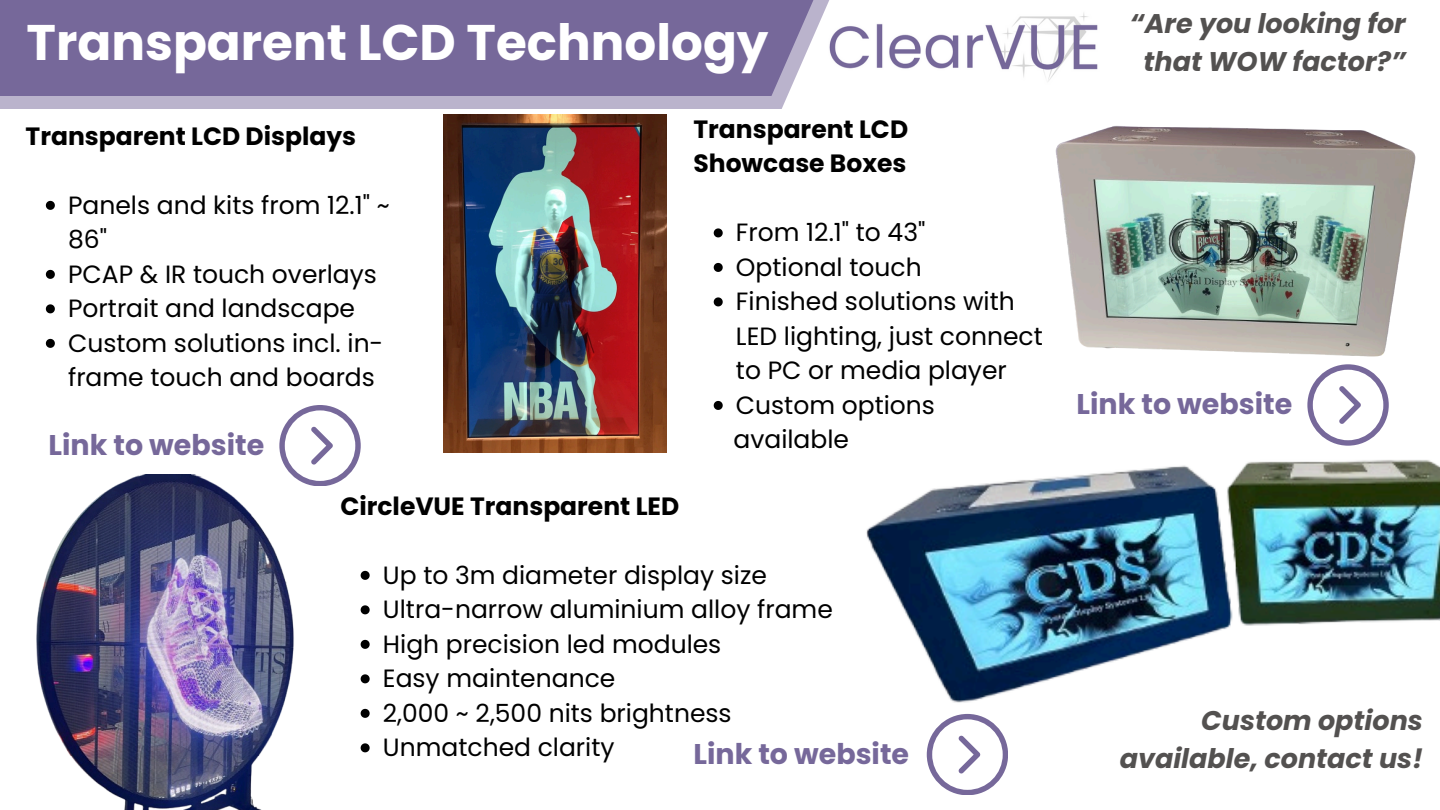
<style>
.page{position:relative;width:1440px;height:810px;background:#fff}
.page>*{position:absolute;margin:0;border:0;box-sizing:border-box;transform-origin:0 0}
.t1{font:700 50px "Poppins";color:#fff}
.t2{font:700 28.5px "Poppins";color:#76689a}
.t3{font:italic 700 27px/37.5px "Poppins";color:#535150;text-align:center}
.t4{font:25px/34.5px "Poppins";color:#000}
.t5{font:700 25px/34.5px "Poppins";color:#000}
</style>
<div class="page">
<svg style="left:0;top:0;width:830px;height:109px;background:#8275a3"></svg>
<img style="left:866px;top:398px;width:574px;height:360px">
<img style="left:1055px;top:125px;width:361px;height:232px">
<img style="left:444px;top:115px;width:222px;height:337px">
<svg style="left:1307px;top:364px;width:81px;height:81px"></svg>
<svg style="left:279px;top:405px;width:81px;height:81px"></svg>
<svg style="left:927px;top:714px;width:81px;height:81px"></svg>
<img style="left:826px;top:10px;width:272px;height:75px">
<svg style="left:46px;top:201px;width:9px;height:9px"></svg>
<svg style="left:46px;top:270px;width:9px;height:9px"></svg>
<svg style="left:46px;top:304px;width:9px;height:9px"></svg>
<svg style="left:46px;top:339px;width:9px;height:9px"></svg>
<svg style="left:714px;top:228px;width:9px;height:9px"></svg>
<svg style="left:714px;top:263px;width:9px;height:9px"></svg>
<svg style="left:714px;top:297px;width:9px;height:9px"></svg>
<svg style="left:714px;top:401px;width:9px;height:9px"></svg>
<svg style="left:361px;top:571px;width:9px;height:9px"></svg>
<svg style="left:361px;top:605px;width:9px;height:9px"></svg>
<svg style="left:361px;top:640px;width:9px;height:9px"></svg>
<svg style="left:361px;top:674px;width:9px;height:9px"></svg>
<svg style="left:361px;top:709px;width:9px;height:9px"></svg>
<svg style="left:361px;top:743px;width:9px;height:9px"></svg>
<img style="left:36px;top:475px;width:269px;height:335px">
<p class="t1" style="left:27px;top:8px;width:743px">Transparent LCD Technology</p>
<h3 class="t5" style="left:26px;top:119px;width:332px">Transparent LCD Displays</h3>
<p class="t4" style="left:68px;top:188px;width:323px">Panels and kits from 12.1" ~<br>86"</p>
<p class="t4" style="left:68px;top:257px;width:310px">PCAP &amp; IR touch overlays</p>
<p class="t4" style="left:68px;top:291px;width:288px">Portrait and landscape</p>
<p class="t4" style="left:68px;top:326px;width:317px">Custom solutions incl. in&shy;frame touch and boards</p>
<p class="t2" style="left:49px;top:425px;width:217px">Link to website</p>
<p class="t5" style="left:340px;top:489px;width:340px">CircleVUE Transparent LED</p>
<p class="t5" style="left:693px;top:112px;width:216px">Transparent LCD<br>Showcase Boxes</p>
<p class="t4" style="left:736px;top:215px;width:191px">From 12.1" to 43"</p>
<h3 class="t4" style="left:736px;top:250px;width:187px">Optional touch</h3>
<p class="t4" style="left:736px;top:284px;width:308px">Finished solutions with<br>LED lighting, just connect to PC or media player</p>
<p class="t4" style="left:736px;top:388px;width:201px">Custom options</p>
<p class="t4" style="left:734px;top:422px;width:117px">available</p>
<p class="t4" style="left:383px;top:558px;width:385px">Up to 3m diameter display size</p>
<h2 class="t4" style="left:383px;top:592px;width:451px">Ultra-narrow aluminium alloy frame</h2>
<p class="t4" style="left:383px;top:627px;width:340px">High precision led modules</p>
<p class="t4" style="left:383px;top:661px;width:234px">Easy maintenance</p>
<h2 class="t4" style="left:383px;top:696px;width:350px">2,000 ~ 2,500 nits brightness</h2>
<h2 class="t4" style="left:383px;top:730px;width:233px">Unmatched clarity</h2>
<h2 class="t2" style="left:693px;top:734px;width:217px">Link to website</h2>
<p class="t3" style="left:1130px;top:5px;width:277px">“Are you looking for that WOW factor?”</p>
<h1 class="t2" style="left:1077px;top:384px;width:217px">Link to website</h1>
<p class="t3" style="left:1120px;top:702px;width:305px;text-align:right">Custom options available, contact us!</p>
</div>
